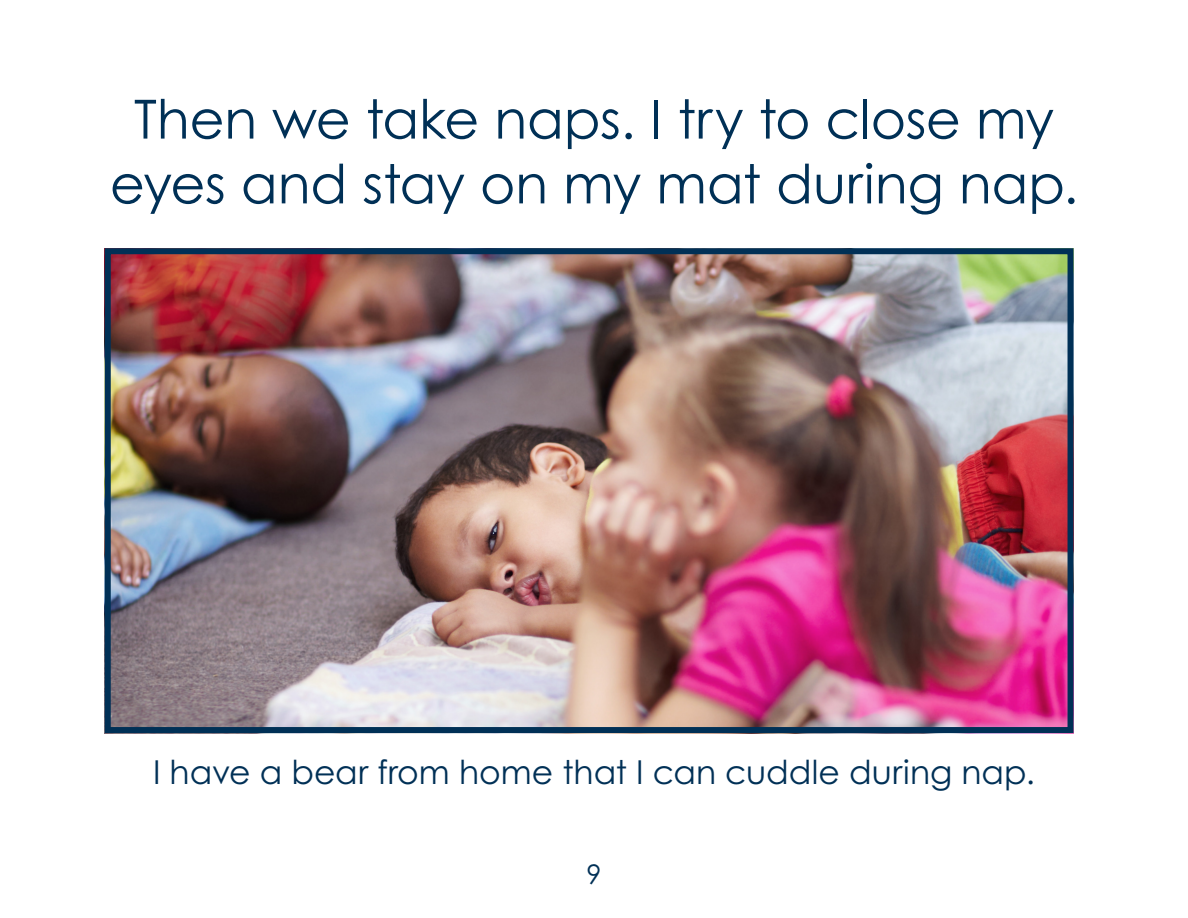
<style>
.page{position:relative;width:1188px;height:918px;background:#fff}
.page>*{position:absolute;margin:0;border:0;box-sizing:border-box;transform-origin:0 0}
.statement{font:54px/64.8px "Century Gothic Pro";letter-spacing:-.005em;color:#003056;text-align:center}
.body_small{font:33px "Century Gothic Pro";color:#003056}
.t1{font:27px "Century Gothic Pro";color:#003056}
</style>
<div class="page">
<img style="left:112px;top:255px;width:955px;height:471px">
<div style="left:105px;top:248px;width:969px;height:485px;border:6px solid #003056"></div>
<p class="statement" style="left:110px;top:86px;width:970px">Then we take naps. I try to close my eyes and stay on my mat during nap.</p>
<p class="body_small" style="left:153px;top:752px;width:883px">I have a bear from home that I can cuddle during nap.</p>
<p class="t1" style="left:587px;top:858px;width:16px">9</p>
</div>
